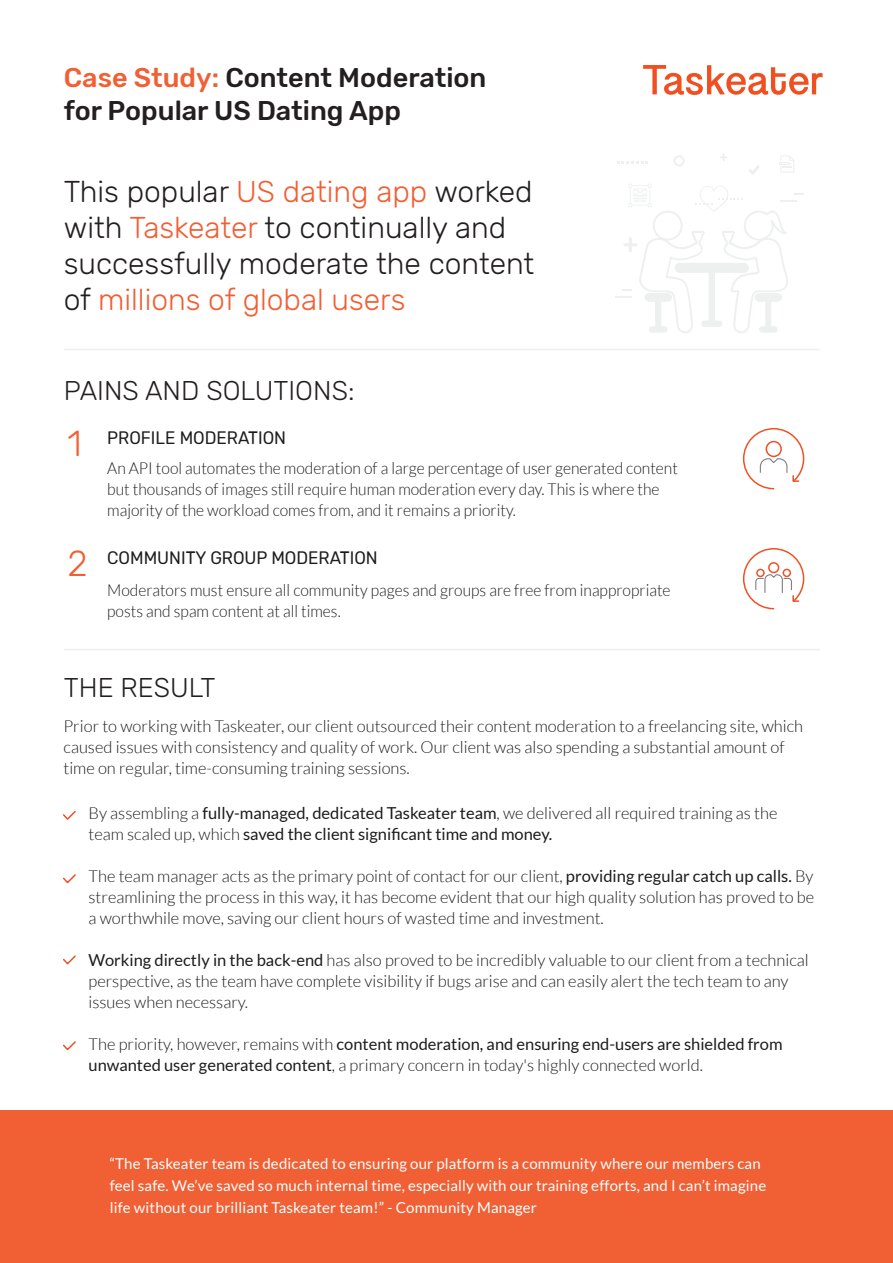
<style>
.page{position:relative;width:893px;height:1263px;background:#fff}
.page>*{position:absolute;margin:0;border:0;box-sizing:border-box;transform-origin:0 0}
.t1{font:300 36px "Rubik";color:#f15f34}
.t2{font:300 30px/36px "Rubik";color:#231f20}
.t3{font:500 27px/33px "Rubik";color:#231f20}
.t4{font:300 27px "Rubik";color:#231f20}
.t5{font:18px "Rubik";color:#1c1c1c;scale:.95 1}
.t6{font:300 16.5px/21px "Lato";color:#1c1c1c}
.t7{font:16.5px/21px "Lato";color:#1c1c1c}
.t8{font:300 16.5px/21px "Lato";color:#1c1c1c;scale:.95 1}
.t9{font:15px/22.4px "Lato";letter-spacing:.01em;color:#fff}
.s1{color:#f15f34}
.s2{font-weight:300}
.s3{font-weight:400}
</style>
<div class="page">
<svg style="left:617px;top:161px;width:31px;height:2px"></svg>
<svg style="left:720px;top:153px;width:7px;height:8px"></svg>
<svg style="left:749px;top:165px;width:10px;height:9px"></svg>
<svg style="left:674px;top:155px;width:11px;height:11px"></svg>
<svg style="left:779px;top:156px;width:15px;height:17px"></svg>
<svg style="left:615px;top:184px;width:189px;height:149px"></svg>
<div style="left:0;top:1110px;width:893px;height:153px;background:#f15f34"></div>
<hr style="left:64px;top:649px;width:756px;height:1px;background:#eef0f0">
<hr style="left:64px;top:349px;width:756px;height:1px;background:#eef0f0">
<svg style="left:643px;top:65px;width:180px;height:30px"></svg>
<svg style="left:742px;top:428px;width:63px;height:62px"></svg>
<svg style="left:742px;top:548px;width:63px;height:62px"></svg>
<svg style="left:63px;top:810px;width:13px;height:10px"></svg>
<svg style="left:63px;top:874px;width:13px;height:10px"></svg>
<svg style="left:63px;top:955px;width:13px;height:10px"></svg>
<svg style="left:63px;top:1041px;width:13px;height:10px"></svg>
<h3 class="t3" style="left:64px;top:62px;width:424px"><span class="s1">Case Study:</span> Content Moderation for Popular US Dating App</h3>
<h2 class="t2" style="left:64px;top:174px;width:472px">This popular <span class="s1">US dating app</span> worked with <span class="s1">Taskeater</span> to continually and successfully moderate the content of <span class="s1">millions of global users</span></h2>
<h3 class="t4" style="left:64px;top:375px;width:292px">PAINS AND SOLUTIONS:</h3>
<h1 class="t1" style="left:68px;top:423px;width:16px">1</h1>
<h1 class="t1" style="left:68px;top:543px;width:22px">2</h1>
<p class="t5" style="left:107px;top:428px;width:190px">PROFILE MODERATION</p>
<p class="t8" style="left:107px;top:458px;width:602px">An API tool automates the moderation of a large percentage of user generated content but thousands of images still require human moderation every day. This is where the majority of the workload comes from, and it remains a priority.</p>
<p class="t5" style="left:107px;top:548px;width:286px">COMMUNITY GROUP MODERATION</p>
<p class="t8" style="left:107px;top:580px;width:594px">Moderators must ensure all community pages and groups are free from inappropriate posts and spam content at all times.</p>
<h3 class="t4" style="left:64px;top:672px;width:153px">THE RESULT</h3>
<p class="t6" style="left:63px;top:716px;width:741px">Prior to working with Taskeater, our client outsourced their content moderation to a freelancing site, which caused issues with consistency and quality of work. Our client was also spending a substantial amount of time on regular, time-consuming training sessions.</p>
<p class="t7" style="left:88px;top:802px;width:690px"><span class="s2">By assembling a</span> fully-managed, dedicated Taskeater team<span class="s2">, we delivered all required training as the team scaled up, which</span> saved the client significant time and money.</p>
<p class="t6" style="left:88px;top:865px;width:727px;text-align:justify">The team manager acts as the primary point of contact for our client, <span class="s3">providing regular catch up calls.</span> By streamlining the process in this way, it has become evident that our high quality solution has proved to be a worthwhile move, saving our client hours of wasted time and investment.</p>
<p class="t6" style="left:88px;top:949px;width:722px"><span class="s3">Working directly in the back-end</span> has also proved to be incredibly valuable to our client from a technical perspective, as the team have complete visibility if bugs arise and can easily alert the tech team to any issues when necessary.</p>
<p class="t7" style="left:88px;top:1033px;width:696px"><span class="s2">The priority, however, remains with</span> content moderation, and ensuring end-users are shielded from unwanted user generated content<span class="s2">, a primary concern in today's highly connected world.</span></p>
<p class="t9" style="left:110px;top:1152px;width:658px">“The Taskeater team is dedicated to ensuring our platform is a community where our members can feel safe. We’ve saved so much internal time, especially with our training efforts, and I can’t imagine life without our brilliant Taskeater team!” - Community Manager</p>
</div>
